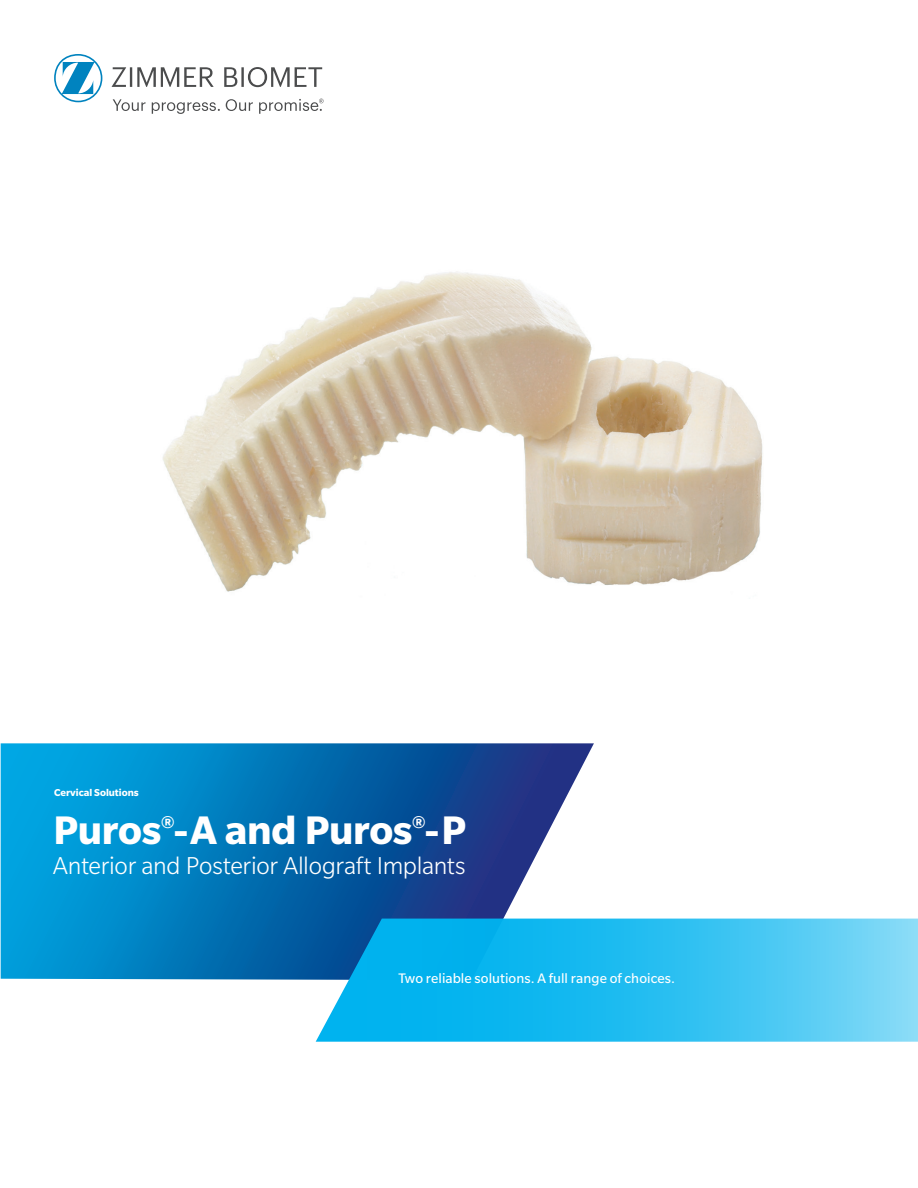
<style>
.page{position:relative;width:918px;height:1188px;background:#fff}
.page>*{position:absolute;margin:0;border:0;box-sizing:border-box;transform-origin:0 0}
.t1{font:700 43.35px "Slate Pro";letter-spacing:-.01em;color:#fff}
.t2{font:300 26.7px "Slate Pro";letter-spacing:-.01em;color:#fff}
.t3{font:700 19.2px "Slate Pro";color:#fff}
.t4{font:15px "Slate Pro";letter-spacing:.005em;color:#fff}
.t5{font:700 10.8px "Slate Pro";color:#fff}
</style>
<div class="page">
<img style="left:162px;top:271px;width:601px;height:321px">
<svg style="left:1px;top:743px;width:593px;height:237px;background:#1779b9"></svg>
<svg style="left:316px;top:919px;width:602px;height:123px;background:#2ebced"></svg>
<svg style="left:112px;top:67px;width:210px;height:20px"></svg>
<svg style="left:54px;top:54px;width:48px;height:48px"></svg>
<svg style="left:113px;top:99px;width:33px;height:12px"></svg>
<svg style="left:152px;top:102px;width:68px;height:12px"></svg>
<svg style="left:226px;top:99px;width:27px;height:12px"></svg>
<svg style="left:259px;top:99px;width:65px;height:15px"></svg>
<p class="t5" style="left:54px;top:787px;width:86px">Cervical Solutions</p>
<h1 class="t1" style="left:53px;top:806px;width:415px">Puros -A and Puros -P</h1>
<p class="t3" style="left:161px;top:814px;width:15px">®</p>
<p class="t3" style="left:412px;top:814px;width:15px">®</p>
<h2 class="t2" style="left:53px;top:852px;width:414px">Anterior and Posterior Allograft Implants</h2>
<p class="t4" style="left:398px;top:970px;width:278px">Two reliable solutions. A full range of choices.</p>
</div>
